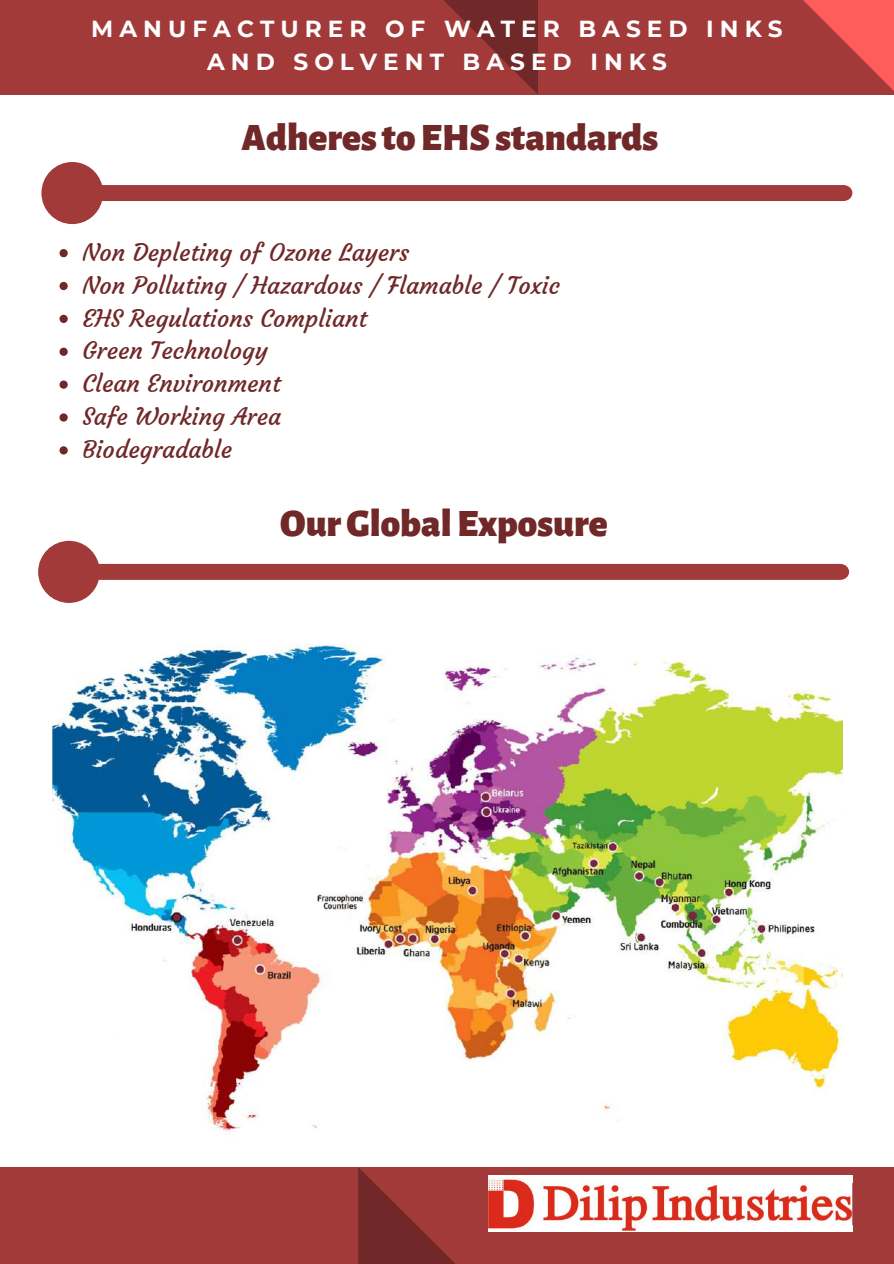
<style>
.page{position:relative;width:894px;height:1264px;background:#fff}
.page>*{position:absolute;margin:0;border:0;box-sizing:border-box;transform-origin:0 0}
.t1{font:900 39px "Alegreya Sans";color:#702828}
.t2{font:24px/32.8px "Courgette";color:#702828}
.t3{font:700 23.25px/32.7px "Montserrat";letter-spacing:.26em;color:#fff;text-align:center}
</style>
<div class="page">
<div style="left:0;top:1166px;width:893px;height:97px;background:#a23a3a"></div>
<div style="left:0;top:0;width:893px;height:95px;background:#a23a3a"></div>
<svg style="left:358px;top:1166px;width:190px;height:97px"></svg>
<svg style="left:443px;top:0;width:94px;height:94px"></svg>
<svg style="left:803px;top:0;width:90px;height:90px"></svg>
<svg style="left:41px;top:162px;width:811px;height:62px"></svg>
<svg style="left:59px;top:249px;width:9px;height:8px"></svg>
<svg style="left:59px;top:282px;width:9px;height:8px"></svg>
<svg style="left:59px;top:315px;width:9px;height:8px"></svg>
<svg style="left:59px;top:347px;width:9px;height:9px"></svg>
<svg style="left:59px;top:380px;width:9px;height:9px"></svg>
<svg style="left:59px;top:413px;width:9px;height:8px"></svg>
<svg style="left:59px;top:446px;width:9px;height:8px"></svg>
<svg style="left:38px;top:541px;width:810px;height:62px"></svg>
<img style="left:52px;top:643px;width:789px;height:489px">
<img style="left:488px;top:1175px;width:364px;height:56px">
<p class="t3" style="left:91px;top:13px;width:692px">MANUFACTURER OF WATER BASED INKS<br>AND SOLVENT BASED INKS</p>
<h1 class="t1" style="left:241px;top:115px;width:418px">Adheres toEHS standards</h1>
<p class="t2" style="left:82px;top:236px;width:479px">Non Depleting of Ozone Layers<br>Non Polluting / Hazardous / Flamable / Toxic<br>EHS Regulations Compliant<br>Green Technology<br>Clean Environment<br>Safe Working Area<br>Biodegradable</p>
<h1 class="t1" style="left:280px;top:501px;width:329px">OurGlobalExposure</h1>
</div>
